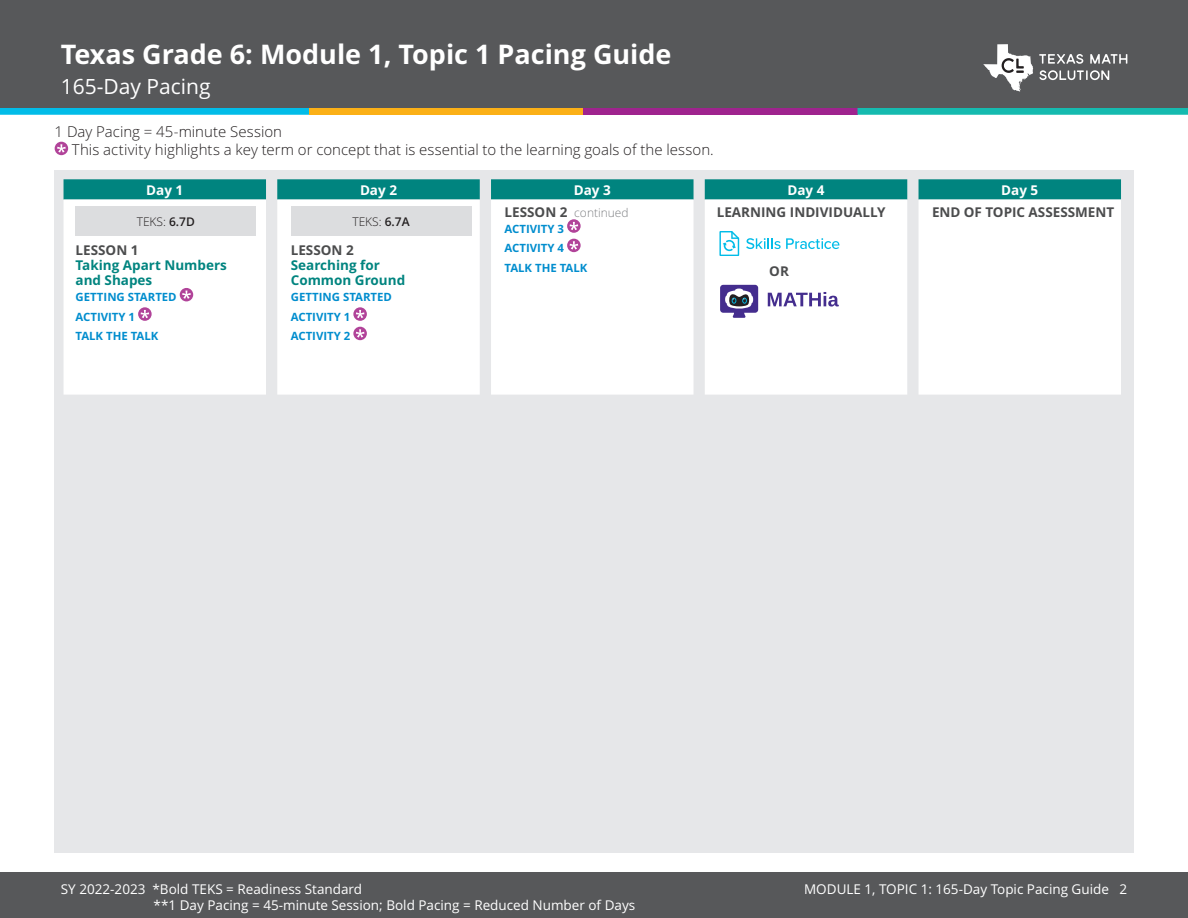
<style>
.page{position:relative;width:1188px;height:918px;background:#fff}
.page>*{position:absolute;margin:0;border:0;box-sizing:border-box;transform-origin:0 0}
.t1{font:700 27px "Open Sans";color:#fff}
.t2{font:21px "Open Sans";color:#fff}
.t3{font:300 15px/18.3px "Open Sans";letter-spacing:.005em;color:#231f20}
.t4{font:13.5px "Open Sans";color:#fff}
.t5{font:700 13.5px "Open Sans";color:#4b4c4d}
.t6{font:700 13.5px/15px "Open Sans";color:#00847f}
.t7{font:700 13.5px "Open Sans";color:#fff}
.t8{font:300 12px "Open Sans";color:#231f20}
.t9{font:300 12px "Open Sans";color:#808285}
.t10{font:700 11.4px/19.4px "Open Sans";color:#008dce}
.s1{font-weight:600}
.s2{font-weight:700;font-size:13.5px;color:#4b4c4d}
</style>
<div class="page">
<div style="left:0;top:872px;width:1188px;height:46px;background:#57585a"></div>
<div style="left:0;top:0;width:1188px;height:108px;background:#57585a"></div>
<svg style="left:1039px;top:54px;width:44px;height:10px"></svg>
<svg style="left:1090px;top:54px;width:37px;height:10px"></svg>
<svg style="left:1039px;top:70px;width:70px;height:10px"></svg>
<svg style="left:983px;top:44px;width:50px;height:47px"></svg>
<svg style="left:0;top:108px;width:309px;height:7px;background:#0abee8"></svg>
<div style="left:309px;top:108px;width:274px;height:7px;background:#fbb017"></div>
<div style="left:583px;top:108px;width:275px;height:7px;background:#9f238e"></div>
<svg style="left:858px;top:108px;width:330px;height:7px;background:#1dbcb1"></svg>
<div style="left:55px;top:170px;width:1079px;height:683px;background:#e6e7e9"></div>
<svg style="left:55px;top:142px;width:13px;height:13px"></svg>
<svg style="left:57px;top:144px;width:9px;height:9px"></svg>
<svg style="left:64px;top:179px;width:1057px;height:21px;background:#148d88"></svg>
<div style="left:64px;top:200px;width:1057px;height:195px;background:#fff"></div>
<div style="left:76px;top:206px;width:180px;height:30px;background:#dcdddf"></div>
<svg style="left:180px;top:288px;width:13px;height:13px"></svg>
<svg style="left:182px;top:291px;width:9px;height:8px"></svg>
<svg style="left:138px;top:307px;width:14px;height:14px"></svg>
<svg style="left:141px;top:310px;width:8px;height:8px"></svg>
<div style="left:291px;top:206px;width:180px;height:30px;background:#dcdddf"></div>
<svg style="left:353px;top:307px;width:14px;height:14px"></svg>
<svg style="left:356px;top:310px;width:8px;height:8px"></svg>
<svg style="left:353px;top:327px;width:14px;height:13px"></svg>
<svg style="left:356px;top:329px;width:8px;height:9px"></svg>
<svg style="left:567px;top:219px;width:14px;height:14px"></svg>
<svg style="left:570px;top:222px;width:8px;height:8px"></svg>
<svg style="left:567px;top:239px;width:14px;height:13px"></svg>
<svg style="left:570px;top:241px;width:8px;height:9px"></svg>
<svg style="left:746px;top:238px;width:93px;height:11px"></svg>
<svg style="left:719px;top:231px;width:20px;height:25px"></svg>
<svg style="left:720px;top:285px;width:38px;height:33px"></svg>
<svg style="left:768px;top:292px;width:71px;height:15px"></svg>
<h1 class="t1" style="left:61px;top:35px;width:612px">Texas Grade 6: Module 1, Topic 1 Pacing Guide</h1>
<h2 class="t2" style="left:61px;top:72px;width:151px">165-Day Pacing</h2>
<p class="t3" style="left:72px;top:122px;width:643px;text-indent:-17px">1 Day Pacing = 45-minute Session<br>This activity highlights a key term or concept that is essential to the learning goals of the lesson.</p>
<p class="t7" style="left:146px;top:180px;width:39px">Day 1</p>
<p class="t7" style="left:360px;top:180px;width:39px">Day 2</p>
<p class="t7" style="left:574px;top:180px;width:39px">Day 3</p>
<p class="t7" style="left:787px;top:180px;width:39px">Day 4</p>
<p class="t7" style="left:1001px;top:180px;width:39px">Day 5</p>
<p class="t8" style="left:137px;top:213px;width:60px">TEKS: <span class="s1">6.7D</span></p>
<p class="t5" style="left:76px;top:241px;width:65px">LESSON 1</p>
<p class="t6" style="left:76px;top:258px;width:153px">Taking Apart Numbers and Shapes</p>
<p class="t10" style="left:76px;top:287px;width:103px">GETTING STARTED<br>ACTIVITY 1<br>TALK THE TALK</p>
<p class="t9" style="left:505px;top:204px;width:126px"><span class="s2">LESSON 2</span> continued</p>
<p class="t10" style="left:505px;top:219px;width:84px">ACTIVITY 3<br>ACTIVITY 4<br>TALK THE TALK</p>
<p class="t5" style="left:932px;top:202px;width:184px">END OF TOPIC ASSESSMENT</p>
<p class="t5" style="left:717px;top:202px;width:170px">LEARNING INDIVIDUALLY</p>
<p class="t8" style="left:352px;top:213px;width:59px">TEKS: <span class="s1">6.7A</span></p>
<p class="t5" style="left:291px;top:241px;width:65px">LESSON 2</p>
<p class="t6" style="left:291px;top:258px;width:116px">Searching for<br>Common Ground</p>
<p class="t10" style="left:291px;top:287px;width:103px">GETTING STARTED<br>ACTIVITY 1<br>ACTIVITY 2</p>
<p class="t5" style="left:769px;top:261px;width:21px">OR</p>
<p class="t4" style="left:61px;top:880px;width:303px">SY 2022-2023 *Bold TEKS = Readiness Standard</p>
<p class="t4" style="left:804px;top:880px;width:325px">MODULE 1, TOPIC 1: 165-Day Topic Pacing Guide 2</p>
<p class="t4" style="left:154px;top:896px;width:483px">**1 Day Pacing = 45-minute Session; Bold Pacing = Reduced Number of Days</p>
</div>
